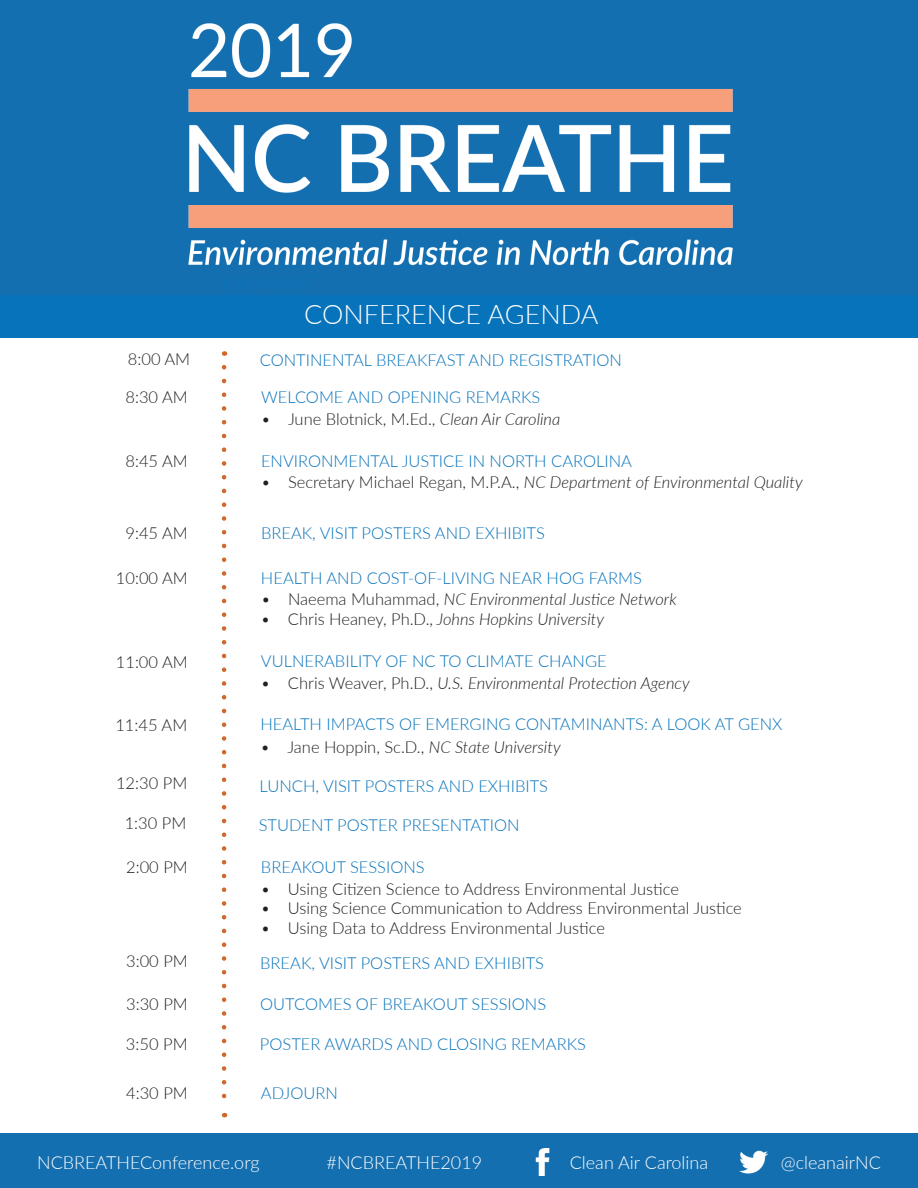
<style>
.page{position:relative;width:918px;height:1188px;background:#146fb0}
.page>*{position:absolute;margin:0;border:0;box-sizing:border-box;transform-origin:0 0}
.t1{font:300 27px "Lato";color:#fff}
.t2{font:300 18px "Lato";color:#fff}
.t3{font:300 16.5px "Lato";color:#0773bb}
.t4{font:300 16.5px "Lato";color:#231f20}
.t5{font:italic 300 16.5px "Lato";color:#231f20}
.s1{font-style:italic}
.s2{font-style:normal}
</style>
<div class="page">
<div style="left:0;top:335px;width:918px;height:798px;background:#fff"></div>
<svg style="left:222px;top:367px;width:4px;height:750px"></svg>
<div style="left:0;top:295px;width:918px;height:43px;background:#0773bb"></div>
<img style="left:529px;top:1148px;width:27px;height:28px">
<img style="left:740px;top:1148px;width:27px;height:28px">
<img style="left:167px;top:11px;width:584px;height:269px">
<h1 class="t1" style="left:304px;top:296px;width:296px">CONFERENCE AGENDA</h1>
<p class="t4" style="left:128px;top:347px;width:64px">8:00 AM</p>
<p class="t3" style="left:260px;top:349px;width:364px">CONTINENTAL BREAKFAST AND REGISTRATION</p>
<p class="t4" style="left:126px;top:386px;width:64px">8:30 AM</p>
<p class="t4" style="left:126px;top:449px;width:64px">8:45 AM</p>
<p class="t3" style="left:261px;top:386px;width:281px">WELCOME AND OPENING REMARKS</p>
<p class="t4" style="left:261px;top:407px;width:301px">• June Blotnick, M.Ed., <span class="s1">Clean Air Carolina</span></p>
<p class="t3" style="left:261px;top:449px;width:373px">ENVIRONMENTAL JUSTICE IN NORTH CAROLINA</p>
<p class="t5" style="left:261px;top:471px;width:543px"><span class="s2">• Secretary Michael Regan, M.P.A.,</span> NC Department of Environmental Quality</p>
<p class="t4" style="left:126px;top:522px;width:64px">9:45 AM</p>
<p class="t3" style="left:261px;top:522px;width:285px">BREAK, VISIT POSTERS AND EXHIBITS</p>
<p class="t4" style="left:116px;top:567px;width:73px">10:00 AM</p>
<p class="t3" style="left:261px;top:567px;width:382px">HEALTH AND COST-OF-LIVING NEAR HOG FARMS</p>
<p class="t4" style="left:116px;top:651px;width:73px">11:00 AM</p>
<p class="t4" style="left:115px;top:714px;width:73px">11:45 AM</p>
<p class="t5" style="left:261px;top:588px;width:417px"><span class="s2">• Naeema Muhammad,</span> NC Environmental Justice Network</p>
<p class="t5" style="left:261px;top:608px;width:345px"><span class="s2">• Chris Heaney, Ph.D.,</span> Johns Hopkins University</p>
<p class="t3" style="left:261px;top:649px;width:347px">VULNERABILITY OF NC TO CLIMATE CHANGE</p>
<p class="t5" style="left:261px;top:672px;width:430px"><span class="s2">• Chris Weaver, Ph.D.,</span> U.S. Environmental Protection Agency</p>
<p class="t3" style="left:260px;top:713px;width:524px">HEALTH IMPACTS OF EMERGING CONTAMINANTS: A LOOK AT GENX</p>
<p class="t4" style="left:260px;top:735px;width:302px">• Jane Hoppin, Sc.D., <span class="s1">NC State University</span></p>
<p class="t4" style="left:116px;top:772px;width:73px">12:30 PM</p>
<p class="t3" style="left:260px;top:774px;width:290px">LUNCH, VISIT POSTERS AND EXHIBITS</p>
<p class="t4" style="left:125px;top:811px;width:63px">1:30 PM</p>
<p class="t3" style="left:259px;top:814px;width:262px">STUDENT POSTER PRESENTATION</p>
<p class="t4" style="left:126px;top:856px;width:63px">2:00 PM</p>
<p class="t3" style="left:261px;top:856px;width:165px">BREAKOUT SESSIONS</p>
<p class="t4" style="left:261px;top:877px;width:420px">• Using Citizen Science to Address Environmental Justice</p>
<p class="t4" style="left:261px;top:897px;width:482px">• Using Science Communication to Address Environmental Justice</p>
<p class="t4" style="left:261px;top:917px;width:346px">• Using Data to Address Environmental Justice</p>
<p class="t4" style="left:126px;top:950px;width:63px">3:00 PM</p>
<p class="t3" style="left:260px;top:952px;width:285px">BREAK, VISIT POSTERS AND EXHIBITS</p>
<p class="t4" style="left:126px;top:993px;width:63px">3:30 PM</p>
<p class="t3" style="left:260px;top:993px;width:288px">OUTCOMES OF BREAKOUT SESSIONS</p>
<p class="t4" style="left:126px;top:1033px;width:63px">3:50 PM</p>
<p class="t3" style="left:260px;top:1033px;width:328px">POSTER AWARDS AND CLOSING REMARKS</p>
<p class="t4" style="left:126px;top:1081px;width:63px">4:30 PM</p>
<p class="t3" style="left:261px;top:1081px;width:78px">ADJOURN</p>
<p class="t2" style="left:37px;top:1150px;width:224px">NCBREATHEConference.org</p>
<p class="t2" style="left:327px;top:1150px;width:157px">#NCBREATHE2019</p>
<p class="t2" style="left:570px;top:1150px;width:140px">Clean Air Carolina</p>
<p class="t2" style="left:781px;top:1150px;width:102px">@cleanairNC</p>
</div>
